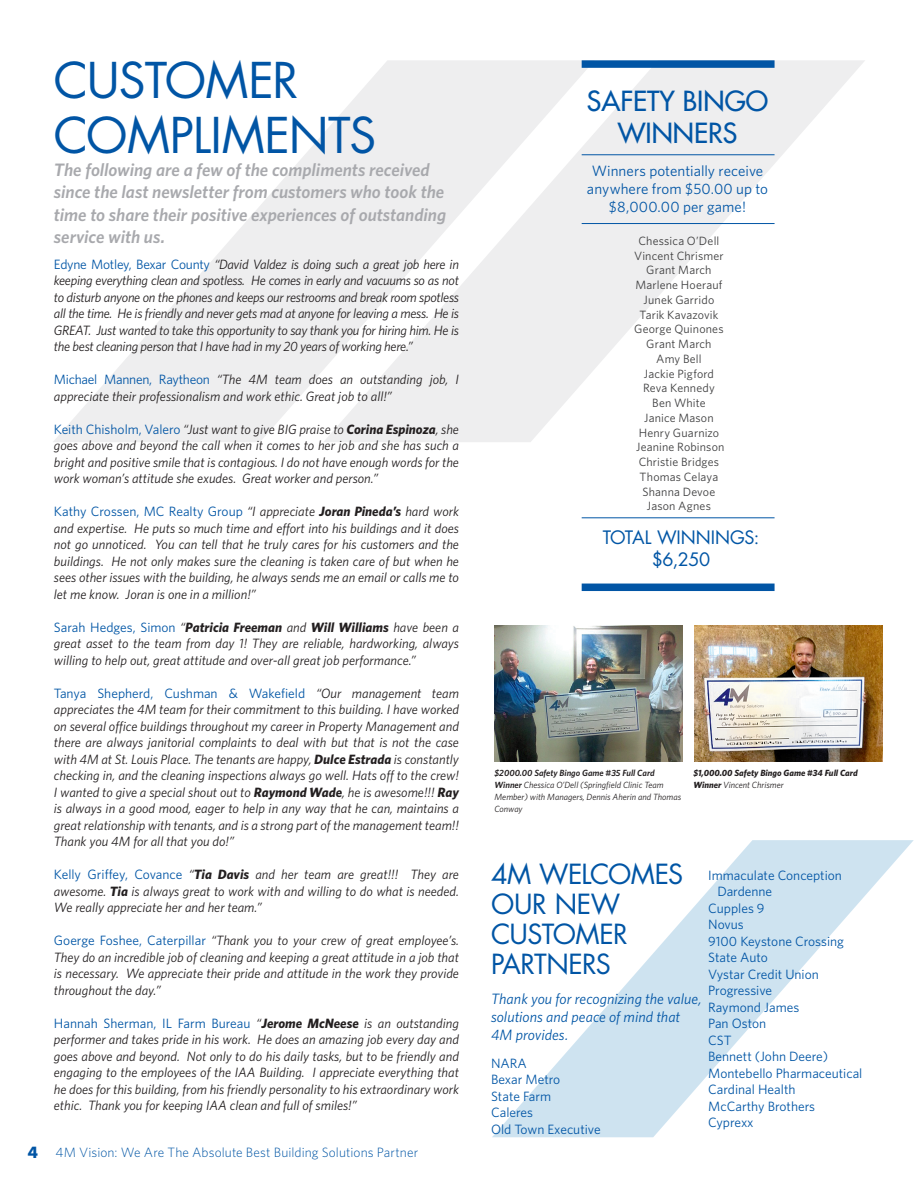
<style>
.page{position:relative;width:918px;height:1188px;background:#fff}
.page>*{position:absolute;margin:0;border:0;box-sizing:border-box;transform-origin:0 0}
.t1{font:48px/55.5px "Futura";letter-spacing:-.015em;color:#0155a5}
.t2{font:27px/30px "Futura";letter-spacing:-.02em;color:#0155a5}
.t3{font:27px/32.4px "Futura";color:#0155a5;text-align:center}
.t4{font:italic 600 18px/22.5px "Whitney";color:#a8a9ad}
.t5{font:18px/21.6px "Futura";letter-spacing:-.01em;color:#0155a5;text-align:center}
.t6{font:italic 15px/18px "Whitney";color:#0155a5}
.t7{font:15px/18px "Whitney";letter-spacing:.005em;color:#0155a5;text-align:center}
.t8{font:italic 13.5px/16.5px "Whitney";color:#231f20;text-align:justify}
.t9{font:13.5px/16.5px "Whitney";color:#0155a5}
.t10{font:300 13.5px "Whitney";letter-spacing:.005em;color:#0155a5}
.t11{font:12px/14.7px "Whitney";letter-spacing:.015em;color:#3e3e3f;text-align:center}
.t12{font:italic 9px/12px "Whitney";color:#231f20}
.t13{font:italic 700 9px/12px "Whitney";color:#231f20}
.s1{font-style:normal;color:#0155a5}
.s2{font-weight:700}
.s3{font-family:"Futura";font-weight:700;font-size:15px}
.s4{font-weight:600}
.s5{font-weight:400}
</style>
<div class="page">
<svg style="left:53px;top:134px;width:270px;height:308px"></svg>
<svg style="left:323px;top:60px;width:542px;height:382px;fill:#eeeeef"></svg>
<hr style="left:582px;top:155px;width:193px;height:1px;background:#0155a5">
<hr style="left:582px;top:223px;width:193px;height:1px;background:#0155a5">
<hr style="left:582px;top:518px;width:193px;height:1px;background:#0155a5">
<div style="left:582px;top:584px;width:193px;height:7px;background:#0155a5"></div>
<div style="left:582px;top:60px;width:193px;height:8px;background:#0155a5"></div>
<img style="left:695px;top:625px;width:187px;height:136px">
<img style="left:495px;top:626px;width:187px;height:136px">
<svg style="left:492px;top:840px;width:422px;height:297px"></svg>
<p class="t1" style="left:54px;top:52px;width:324px">CUSTOMER<br>COMPLIMENTS</p>
<p class="t4" style="left:54px;top:158px;width:394px">The following are a few of the compliments received since the last newsletter from customers who took the time to share their positive experiences of outstanding service with us.</p>
<p class="t8" style="left:54px;top:256px;width:407px"><span class="s1">Edyne Motley, Bexar County</span> “David Valdez is doing such a great job here in keeping everything clean and spotless. He comes in early and vacuums so as not to disturb anyone on the phones and keeps our restrooms and break room spotless all the time. He is friendly and never gets mad at anyone for leaving a mess. He is GREAT. Just wanted to take this opportunity to say thank you for hiring him. He is the best cleaning person that I have had in my 20 years of working here.”</p>
<p class="t8" style="left:54px;top:371px;width:407px"><span class="s1">Michael Mannen, Raytheon</span> “The 4M team does an outstanding job, I appreciate their professionalism and work ethic. Great job to all!”</p>
<p class="t8" style="left:54px;top:421px;width:407px"><span class="s1">Keith Chisholm, Valero</span> “Just want to give BIG praise to <span class="s2">Corina Espinoza</span>, she goes above and beyond the call when it comes to her job and she has such a bright and positive smile that is contagious. I do not have enough words for the work woman’s attitude she exudes. Great worker and person.”</p>
<p class="t8" style="left:54px;top:503px;width:407px"><span class="s1">Kathy Crossen, MC Realty Group</span> “I appreciate <span class="s2">Joran Pineda’s</span> hard work and expertise. He puts so much time and effort into his buildings and it does not go unnoticed. You can tell that he truly cares for his customers and the buildings. He not only makes sure the cleaning is taken care of but when he sees other issues with the building, he always sends me an email or calls me to let me know. Joran is one in a million!”</p>
<p class="t8" style="left:54px;top:618px;width:407px"><span class="s1">Sarah Hedges, Simon</span> “<span class="s2">Patricia Freeman</span> and <span class="s2">Will Williams</span> have been a great asset to the team from day 1! They are reliable, hardworking, always willing to help out, great attitude and over-all great job performance.”</p>
<p class="t8" style="left:54px;top:684px;width:407px"><span class="s1">Tanya Shepherd, Cushman &amp; Wakefield</span> “Our management team appreciates the 4M team for their commitment to this building. I have worked on several office buildings throughout my career in Property Management and there are always janitorial complaints to deal with but that is not the case with 4M at St. Louis Place. The tenants are happy, <span class="s2">Dulce Estrada</span> is constantly checking in, and the cleaning inspections always go well. Hats off to the crew!<br>I wanted to give a special shout out to <span class="s2">Raymond Wade</span>, he is awesome!!! <span class="s2">Ray </span>is always in a good mood, eager to help in any way that he can, maintains a great relationship with tenants, and is a strong part of the management team!!<br>Thank you 4M for all that you do!”</p>
<p class="t8" style="left:54px;top:866px;width:407px"><span class="s1">Kelly Griffey, Covance</span> “<span class="s2">Tia Davis</span> and her team are great!!! They are awesome. <span class="s2">Tia</span> is always great to work with and willing to do what is needed.<br>We really appreciate her and her team.”</p>
<p class="t8" style="left:54px;top:932px;width:407px"><span class="s1">Goerge Foshee, Caterpillar</span> “Thank you to your crew of great employee’s.<br>They do an incredible job of cleaning and keeping a great attitude in a job that is necessary. We appreciate their pride and attitude in the work they provide throughout the day.”</p>
<p class="t8" style="left:54px;top:1014px;width:407px"><span class="s1">Hannah Sherman, IL Farm Bureau</span> “<span class="s2">Jerome McNeese</span> is an outstanding performer and takes pride in his work. He does an amazing job every day and goes above and beyond. Not only to do his daily tasks, but to be friendly and engaging to the employees of the IAA Building. I appreciate everything that he does for this building, from his friendly personality to his extraordinary work ethic. Thank you for keeping IAA clean and full of smiles!”</p>
<p class="t10" style="left:28px;top:1145px;width:392px"><span class="s3">4</span> 4M Vision: We Are The Absolute Best Building Solutions Partner</p>
<p class="t3" style="left:587px;top:84px;width:183px">SAFETY BINGO<br>WINNERS</p>
<p class="t7" style="left:587px;top:161px;width:183px">Winners potentially receive anywhere from $50.00 up to $8,000.00 per game!</p>
<p class="t11" style="left:634px;top:233px;width:92px">Chessica O’Dell<br>Vincent Chrismer<br>Grant March<br>Marlene Hoerauf<br>Junek Garrido<br>Tarik Kavazovik<br>George Quinones<br>Grant March<br>Amy Bell<br>Jackie Pigford<br>Reva Kennedy<br>Ben White<br>Janice Mason<br>Henry Guarnizo<br>Jeanine Robinson<br>Christie Bridges<br>Thomas Celaya<br>Shanna Devoe<br>Jason Agnes</p>
<p class="t5" style="left:603px;top:527px;width:158px">TOTAL WINNINGS: $6,250</p>
<p class="t12" style="left:495px;top:767px;width:188px"><span class="s4">$2000.00 Safety Bingo Game #35 Full Card Winner</span> Chessica O’Dell (Springfield Clinic Team Member) with Managers, Dennis Aherin and Thomas Conway</p>
<p class="t13" style="left:693px;top:767px;width:166px">$1,000.00 Safety Bingo Game #34 Full Card<br>Winner <span class="s5">Vincent Chrismer</span></p>
<p class="t2" style="left:491px;top:859px;width:194px">4M WELCOMES<br>OUR NEW<br>CUSTOMER<br>PARTNERS</p>
<p class="t6" style="left:491px;top:990px;width:212px">Thank you for recognizing the value, solutions and peace of mind that<br>4M provides.</p>
<p class="t9" style="left:491px;top:1055px;width:111px">NARA<br>Bexar Metro<br>State Farm<br>Caleres<br>Old Town Executive</p>
<p class="t9" style="left:708px;top:867px;width:135px">Immaculate Conception</p>
<p class="t9" style="left:717px;top:883px;width:56px">Dardenne</p>
<p class="t9" style="left:708px;top:900px;width:58px">Cupples 9</p>
<p class="t9" style="left:708px;top:916px;width:37px">Novus</p>
<p class="t9" style="left:708px;top:933px;width:137px">9100 Keystone Crossing</p>
<p class="t9" style="left:708px;top:949px;width:61px">State Auto</p>
<p class="t9" style="left:708px;top:966px;width:112px">Vystar Credit Union</p>
<p class="t9" style="left:708px;top:982px;width:66px">Progressive</p>
<p class="t9" style="left:708px;top:999px;width:93px">Raymond James</p>
<p class="t9" style="left:708px;top:1015px;width:60px">Pan Oston</p>
<p class="t9" style="left:708px;top:1032px;width:25px">CST</p>
<p class="t9" style="left:708px;top:1048px;width:122px">Bennett (John Deere)</p>
<p class="t9" style="left:708px;top:1065px;width:156px">Montebello Pharmaceutical</p>
<p class="t9" style="left:708px;top:1081px;width:89px">Cardinal Health</p>
<p class="t9" style="left:708px;top:1098px;width:108px">McCarthy Brothers</p>
<p class="t9" style="left:708px;top:1114px;width:47px">Cyprexx</p>
</div>
